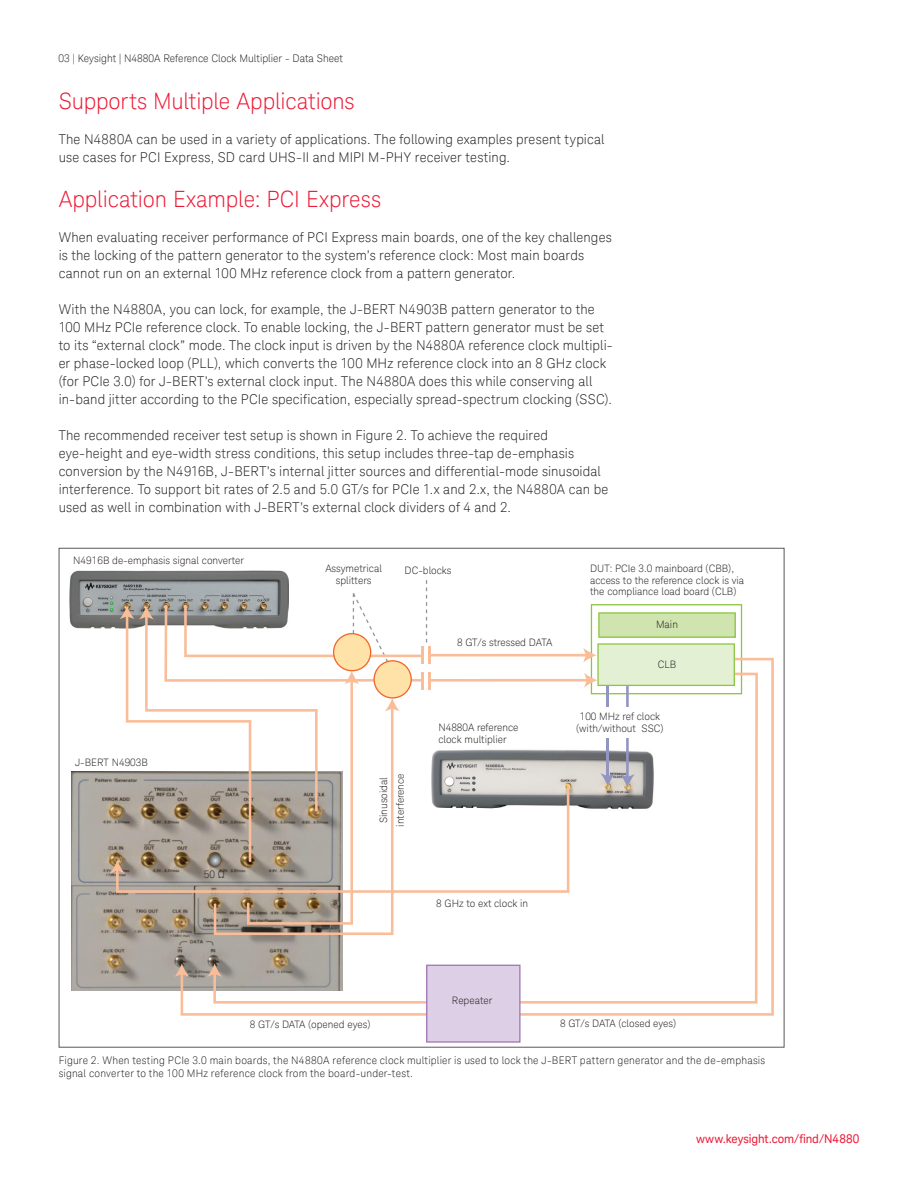
<style>
.page{position:relative;width:918px;height:1188px;background:#fff}
.page>*{position:absolute;margin:0;border:0;box-sizing:border-box;transform-origin:0 0}
.t1{font:300 22.5px "Keysight Sans";letter-spacing:-.01em;color:#ed1a36}
.t2{font:300 13.5px/18px "Keysight Sans";letter-spacing:.01em;color:#231f20}
.t3{font:12px "Keysight Sans";letter-spacing:-.005em;color:#ed1a36}
.t4{font:300 10.5px/13.5px "Keysight Sans";letter-spacing:.015em;color:#231f20}
.t5{font:300 10.35px/11.7px "Keysight Sans";color:#231f20;text-align:center}
</style>
<div class="page">
<img style="left:69px;top:570px;width:220px;height:58px">
<img style="left:72px;top:772px;width:109px;height:219px">
<svg style="left:181px;top:658px;width:593px;height:358px"></svg>
<svg style="left:175px;top:964px;width:14px;height:13px"></svg>
<svg style="left:426px;top:965px;width:95px;height:78px"></svg>
<svg style="left:110px;top:580px;width:632px;height:355px"></svg>
<p class="t4" style="left:59px;top:51px;width:286px">03 | Keysight | N4880A Reference Clock Multiplier - Data Sheet</p>
<h1 class="t1" style="left:59px;top:88px;width:297px">Supports Multiple Applications</h1>
<p class="t2" style="left:59px;top:130px;width:547px">The N4880A can be used in a variety of applications. The following examples present typical use cases for PCI Express, SD card UHS-II and MIPI M-PHY receiver testing.</p>
<h1 class="t1" style="left:59px;top:186px;width:324px">Application Example: PCI Express</h1>
<p class="t2" style="left:59px;top:228px;width:555px">When evaluating receiver performance of PCI Express main boards, one of the key challenges is the locking of the pattern generator to the system’s reference clock: Most main boards cannot run on an external 100 MHz reference clock from a pattern generator.</p>
<p class="t2" style="left:59px;top:300px;width:556px">With the N4880A, you can lock, for example, the J-BERT N4903B pattern generator to the 100 MHz PCIe reference clock. To enable locking, the J-BERT pattern generator must be set to its “external clock” mode. The clock input is driven by the N4880A reference clock multipli&shy;er phase-locked loop (PLL), which converts the 100 MHz reference clock into an 8 GHz clock (for PCIe 3.0) for J-BERT’s external clock input. The N4880A does this while conserving all in-band jitter according to the PCIe specification, especially spread-spectrum clocking (SSC).</p>
<p class="t2" style="left:59px;top:426px;width:551px">The recommended receiver test setup is shown in Figure 2. To achieve the required eye-height and eye-width stress conditions, this setup includes three-tap de-emphasis conversion by the N4916B, J-BERT’s internal jitter sources and differential-mode sinusoidal interference. To support bit rates of 2.5 and 5.0 GT/s for PCIe 1.x and 2.x, the N4880A can be used as well in combination with J-BERT’s external clock dividers of 4 and 2.</p>
<p class="t5" style="left:73px;top:554px;width:172px">N4916B de-emphasis signal converter</p>
<p class="t5" style="left:75px;top:756px;width:74px">J-BERT N4903B</p>
<p class="t5" style="left:204px;top:869px;width:23px">50 Ω</p>
<p class="t5" style="left:325px;top:563px;width:58px">Assymetrical splitters</p>
<p class="t5" style="left:405px;top:564px;width:48px">DC-blocks</p>
<p class="t5" style="left:457px;top:636px;width:97px">8 GT/s stressed DATA</p>
<p class="t5" style="left:375px;top:827px;width:55px;line-height:16.8px;rotate:-90deg">Sinusoidal interference</p>
<p class="t5" style="left:438px;top:721px;width:82px;text-align:left">N4880A reference clock multiplier</p>
<p class="t5" style="left:590px;top:563px;width:156px;text-align:left">DUT: PCIe 3.0 mainboard (CBB), access to the reference clock is via the compliance load board (CLB)</p>
<p class="t5" style="left:656px;top:618px;width:23px">Main</p>
<p class="t5" style="left:658px;top:658px;width:20px">CLB</p>
<p class="t5" style="left:576px;top:711px;width:89px">100 MHz ref clock (with/without SSC)</p>
<p class="t5" style="left:436px;top:897px;width:94px">8 GHz to ext clock in</p>
<p class="t5" style="left:452px;top:994px;width:42px">Repeater</p>
<p class="t5" style="left:250px;top:1018px;width:122px">8 GT/s DATA (opened eyes)</p>
<p class="t5" style="left:560px;top:1017px;width:117px">8 GT/s DATA (closed eyes)</p>
<p class="t4" style="left:59px;top:1053px;width:708px">Figure 2. When testing PCIe 3.0 main boards, the N4880A reference clock multiplier is used to lock the J-BERT pattern generator and the de-emphasis signal converter to the 100 MHz reference clock from the board-under-test.</p>
<p class="t3" style="left:696px;top:1131px;width:165px">www.keysight.com/find/N4880</p>
</div>
